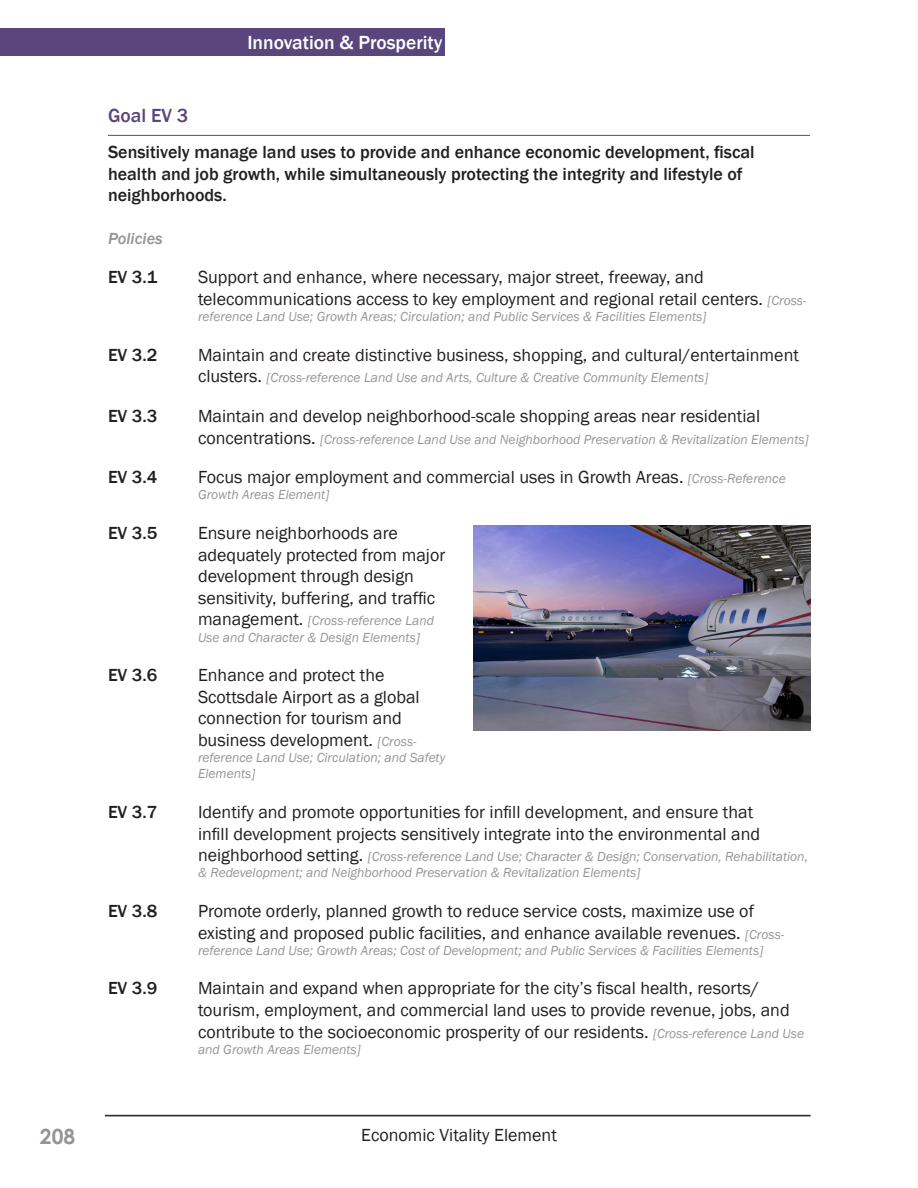
<style>
.page{position:relative;width:918px;height:1188px;background:#fff}
.page>*{position:absolute;margin:0;border:0;box-sizing:border-box;transform-origin:0 0}
.t1{font:700 21px "Century Gothic";color:#939598}
.t2{font:500 19.5px "Franklin Gothic";color:#fff}
.Goal_Title{font:500 19.5px "Franklin Gothic";color:#5a467d}
.Policy_Body{font:18px/21.6px "Franklin Gothic";color:#231f20}
.Goal_Text{font:500 18px/21.6px "Franklin Gothic";color:#231f20}
.Policy_Body-2{font:500 18px "Franklin Gothic";color:#231f20}
.Element_Name_Bottom{font:18px "Franklin Gothic";color:#231f20}
.Policies_Header{font:italic 500 16.5px "Franklin Gothic";color:#939598}
.Policy_Body-3{font:italic 13.5px/16.2px "Franklin Gothic";color:#939598}
.s1{font-style:italic;font-size:13.5px;color:#939598}
.s2{font-style:normal;font-size:18px;color:#231f20}
</style>
<div class="page">
<hr style="left:108px;top:135px;width:702px;height:1px;background:#5a467d">
<img style="left:473px;top:525px;width:338px;height:206px">
<div style="left:0;top:28px;width:446px;height:28px;background:#5a467d"></div>
<hr style="left:105px;top:1115px;width:706px;height:1px;background:#231f20">
<hr style="left:105px;top:1116px;width:706px;height:1px;background:#231f20">
<p class="t2" style="left:247px;top:30px;width:197px">Innovation &amp; Prosperity</p>
<p class="Goal_Title" style="left:108px;top:103px;width:82px">Goal EV 3</p>
<p class="Goal_Text" style="left:108px;top:142px;width:648px">Sensitively manage land uses to provide and enhance economic development, fiscal health and job growth, while simultaneously protecting the integrity and lifestyle of neighborhoods.</p>
<p class="Policies_Header" style="left:108px;top:228px;width:56px">Policies</p>
<p class="Policy_Body-2" style="left:108px;top:266px;width:51px">EV 3.1</p>
<p class="Policy_Body" style="left:198px;top:267px;width:610px">Support and enhance, where necessary, major street, freeway, and telecommunications access to key employment and regional retail centers. <span class="s1">[Cross-</span></p>
<p class="Policy_Body-3" style="left:198px;top:309px;width:510px">reference Land Use; Growth Areas; Circulation; and Public Services &amp; Facilities Elements]</p>
<p class="Policy_Body-2" style="left:108px;top:344px;width:51px">EV 3.2</p>
<p class="Policy_Body" style="left:198px;top:344px;width:602px">Maintain and create distinctive business, shopping, and cultural/entertainment</p>
<p class="Policy_Body-3" style="left:198px;top:370px;width:512px"><span class="s2">clusters.</span> [Cross-reference Land Use and Arts, Culture &amp; Creative Community Elements]</p>
<p class="Policy_Body-2" style="left:108px;top:405px;width:51px">EV 3.3</p>
<p class="Policy_Body" style="left:198px;top:406px;width:564px">Maintain and develop neighborhood-scale shopping areas near residential</p>
<p class="Policy_Body-3" style="left:198px;top:431px;width:612px"><span class="s2">concentrations.</span> [Cross-reference Land Use and Neighborhood Preservation &amp; Revitalization Elements]</p>
<p class="Policy_Body-2" style="left:108px;top:466px;width:51px">EV 3.4</p>
<p class="Policy_Body" style="left:198px;top:467px;width:589px">Focus major employment and commercial uses in Growth Areas. <span class="s1">[Cross-Reference</span></p>
<p class="Policy_Body-3" style="left:198px;top:487px;width:133px">Growth Areas Element]</p>
<p class="Policy_Body-2" style="left:108px;top:522px;width:51px">EV 3.5</p>
<p class="Policy_Body" style="left:198px;top:523px;width:249px">Ensure neighborhoods are adequately protected from major development through design sensitivity, buffering, and traffic</p>
<p class="Policy_Body-3" style="left:198px;top:613px;width:238px"><span class="s2">management.</span> [Cross-reference Land<br>Use and Character &amp; Design Elements]</p>
<p class="Policy_Body-2" style="left:108px;top:664px;width:51px">EV 3.6</p>
<p class="Policy_Body" style="left:198px;top:665px;width:223px">Enhance and protect the<br>Scottsdale Airport as a global connection for tourism and business development. <span class="s1">[Cross-</span></p>
<p class="Policy_Body-3" style="left:198px;top:750px;width:249px">reference Land Use; Circulation; and Safety<br>Elements]</p>
<p class="Policy_Body-2" style="left:108px;top:801px;width:51px">EV 3.7</p>
<p class="Policy_Body" style="left:198px;top:802px;width:564px">Identify and promote opportunities for infill development, and ensure that infill development projects sensitively integrate into the environmental and</p>
<p class="Policy_Body-3" style="left:198px;top:849px;width:612px"><span class="s2">neighborhood setting.</span> [Cross-reference Land Use; Character &amp; Design; Conservation, Rehabilitation, &amp; Redevelopment; and Neighborhood Preservation &amp; Revitalization Elements]</p>
<p class="Policy_Body-2" style="left:108px;top:900px;width:51px">EV 3.8</p>
<p class="Policy_Body" style="left:198px;top:901px;width:588px">Promote orderly, planned growth to reduce service costs, maximize use of existing and proposed public facilities, and enhance available revenues. <span class="s1">[Cross-</span></p>
<p class="Policy_Body-3" style="left:198px;top:942px;width:567px">reference Land Use; Growth Areas; Cost of Development; and Public Services &amp; Facilities Elements]</p>
<p class="Policy_Body-2" style="left:108px;top:977px;width:51px">EV 3.9</p>
<p class="Policy_Body" style="left:198px;top:978px;width:608px">Maintain and expand when appropriate for the city’s fiscal health, resorts/ tourism, employment, and commercial land uses to provide revenue, jobs, and contribute to the socioeconomic prosperity of our residents. <span class="s1">[Cross-reference Land Use</span></p>
<p class="Policy_Body-3" style="left:198px;top:1041px;width:164px">and Growth Areas Elements]</p>
<p class="t1" style="left:40px;top:1121px;width:37px">208</p>
<p class="Element_Name_Bottom" style="left:361px;top:1123px;width:197px">Economic Vitality Element</p>
</div>
